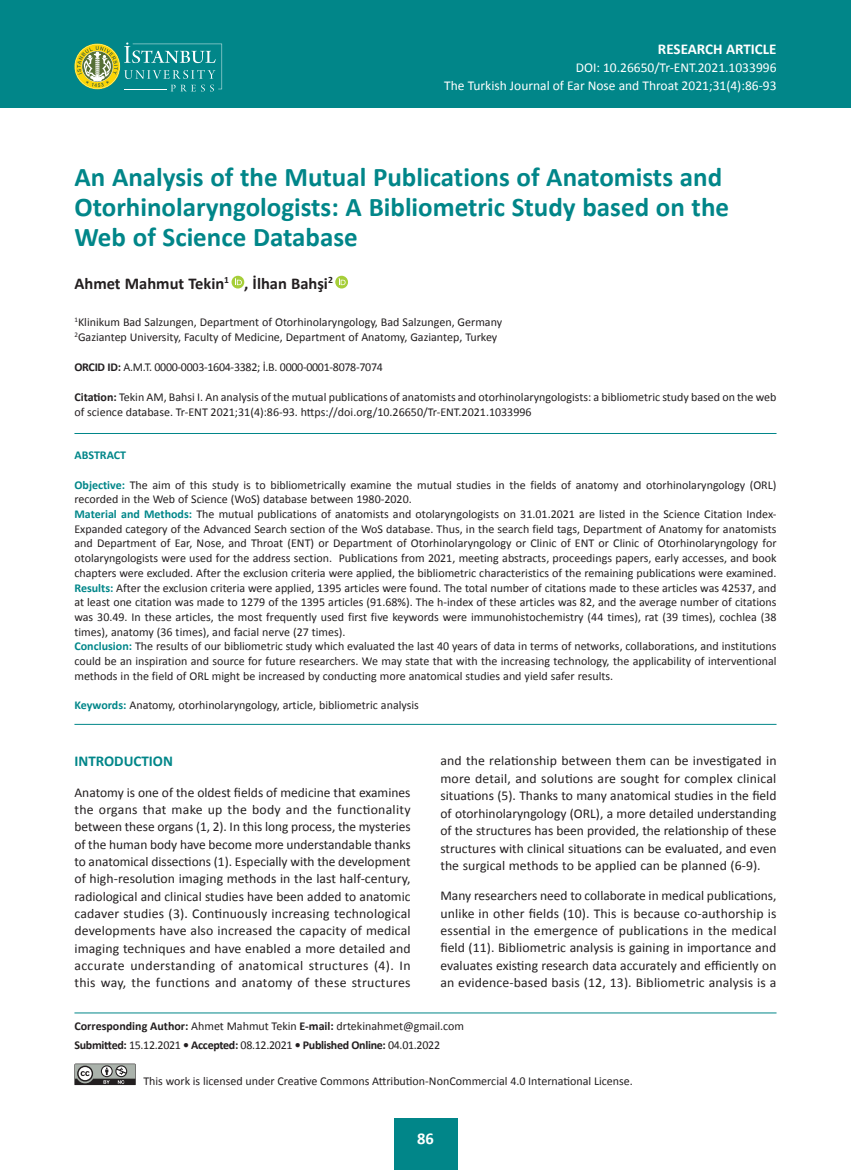
<style>
.page{position:relative;width:851px;height:1170px;background:#fff}
.page>*{position:absolute;margin:0;border:0;box-sizing:border-box;transform-origin:0 0}
.t1{font:700 27px/30px "Calibri";color:#018689}
.t2{font:700 16.5px "Calibri";color:#231f20}
.t3{font:700 16.5px "Calibri";color:#fff}
.t4{font:700 15px "Calibri";color:#fff}
.t5{font:700 15px "Calibri";color:#018689}
.t6{font:13.5px/17.4px "Calibri";letter-spacing:.01em;color:#231f20;text-align:justify}
.t7{font:13.5px/18px "Calibri";color:#fff;text-align:right}
.t8{font:12px/14.7px "Calibri";color:#231f20}
.t9{font:12px "Calibri";letter-spacing:-.025em;color:#231f20}
.t10{font:700 12px "Calibri";color:#018689}
.s1{font-weight:700}
.s2{font-weight:700;color:#018689}
</style>
<div class="page">
<div style="left:393px;top:1118px;width:64px;height:51px;background:#018689"></div>
<div style="left:0;top:0;width:850px;height:107px;background:#018689"></div>
<div style="left:231px;top:276px;width:13px;height:12px;background:#a6ce39;border-radius:50%"></div>
<svg style="left:235px;top:278px;width:7px;height:7px"></svg>
<svg style="left:335px;top:276px;width:13px;height:12px"></svg>
<svg style="left:338px;top:278px;width:7px;height:7px"></svg>
<hr style="left:74px;top:1012px;width:702px;height:1px;background:#018689">
<hr style="left:74px;top:433px;width:702px;height:1px;background:#018689">
<hr style="left:74px;top:724px;width:702px;height:1px;background:#018689">
<svg style="left:74px;top:1063px;width:62px;height:21px"></svg>
<svg style="left:74px;top:43px;width:148px;height:49px"></svg>
<p class="t4" style="left:658px;top:39px;width:120px">RESEARCH ARTICLE</p>
<p class="t7" style="left:444px;top:58px;width:334px">DOI: 10.26650/Tr-ENT.2021.1033996<br>The Turkish Journal of Ear Nose and Throat 2021;31(4):86-93</p>
<h1 class="t1" style="left:74px;top:162px;width:656px">An Analysis of the Mutual Publications of Anatomists and<br>Otorhinolaryngologists: A Bibliometric Study based on the<br>Web of Science Database</h1>
<h2 class="t2" style="left:74px;top:272px;width:260px">Ahmet Mahmut Tekin<sup>1</sup> , İlhan Bahşi<sup>2</sup></h2>
<p class="t8" style="left:74px;top:314px;width:429px"><sup>1</sup>Klinikum Bad Salzungen, Department of Otorhinolaryngology, Bad Salzungen, Germany<br><sup>2</sup>Gaziantep University, Faculty of Medicine, Department of Anatomy, Gaziantep, Turkey</p>
<p class="t9" style="left:74px;top:359px;width:310px"><span class="s1">ORCID ID:</span> A.M.T. 0000-0003-1604-3382; İ.B. 0000-0001-8078-7074</p>
<p class="t8" style="left:74px;top:389px;width:703px"><span class="s1">Citation:</span> Tekin AM, Bahsi I. An analysis of the mutual publications of anatomists and otorhinolaryngologists: a bibliometric study based on the web of science database. Tr-ENT 2021;31(4):86-93. https://doi.org/10.26650/Tr-ENT.2021.1033996</p>
<p class="t10" style="left:74px;top:447px;width:53px">ABSTRACT</p>
<p class="t8" style="left:74px;top:477px;width:703px"><span class="s2">Objective:</span> The aim of this study is to bibliometrically examine the mutual studies in the fields of anatomy and otorhinolaryngology (ORL) recorded in the Web of Science (WoS) database between 1980-2020.<br><span class="s2">Material and Methods:</span> The mutual publications of anatomists and otolaryngologists on 31.01.2021 are listed in the Science Citation Index-Expanded category of the Advanced Search section of the WoS database. Thus, in the search field tags, Department of Anatomy for anatomists and Department of Ear, Nose, and Throat (ENT) or Department of Otorhinolaryngology or Clinic of ENT or Clinic of Otorhinolaryngology for otolaryngologists were used for the address section. Publications from 2021, meeting abstracts, proceedings papers, early accesses, and book chapters were excluded. After the exclusion criteria were applied, the bibliometric characteristics of the remaining publications were examined.<br><span class="s2">Results:</span> After the exclusion criteria were applied, 1395 articles were found. The total number of citations made to these articles was 42537, and at least one citation was made to 1279 of the 1395 articles (91.68%). The h-index of these articles was 82, and the average number of citations was 30.49. In these articles, the most frequently used first five keywords were immunohistochemistry (44 times), rat (39 times), cochlea (38 times), anatomy (36 times), and facial nerve (27 times).<br><span class="s2">Conclusion:</span> The results of our bibliometric study which evaluated the last 40 years of data in terms of networks, collaborations, and institutions could be an inspiration and source for future researchers. We may state that with the increasing technology, the applicability of interventional methods in the field of ORL might be increased by conducting more anatomical studies and yield safer results.</p>
<p class="t8" style="left:74px;top:697px;width:346px"><span class="s2">Keywords:</span> Anatomy, otorhinolaryngology, article, bibliometric analysis</p>
<p class="t5" style="left:74px;top:751px;width:100px">INTRODUCTION</p>
<p class="t6" style="left:74px;top:783px;width:337px">Anatomy is one of the oldest fields of medicine that examines the organs that make up the body and the functionality between these organs (1, 2). In this long process, the mysteries of the human body have become more understandable thanks to anatomical dissections (1). Especially with the development of high-resolution imaging methods in the last half-century, radiological and clinical studies have been added to anatomic cadaver studies (3). Continuously increasing technological developments have also increased the capacity of medical imaging techniques and have enabled a more detailed and accurate understanding of anatomical structures (4). In this way, the functions and anatomy of these structures</p>
<p class="t6" style="left:440px;top:752px;width:337px">and the relationship between them can be investigated in more detail, and solutions are sought for complex clinical situations (5). Thanks to many anatomical studies in the field of otorhinolaryngology (ORL), a more detailed understanding of the structures has been provided, the relationship of these structures with clinical situations can be evaluated, and even the surgical methods to be applied can be planned (6-9).</p>
<p class="t6" style="left:440px;top:886px;width:337px">Many researchers need to collaborate in medical publications, unlike in other fields (10). This is because co-authorship is essential in the emergence of publications in the medical field (11). Bibliometric analysis is gaining in importance and evaluates existing research data accurately and efficiently on an evidence-based basis (12, 13). Bibliometric analysis is a</p>
<p class="t8" style="left:74px;top:1016px;width:391px;line-height:19.2px"><span class="s1">Corresponding Author:</span> Ahmet Mahmut Tekin <span class="s1">E-mail:</span> drtekinahmet@gmail.com<br><span class="s1">Submitted:</span> 15.12.2021 <span class="s1">• Accepted:</span> 08.12.2021 <span class="s1">• Published Online:</span> 04.01.2022</p>
<p class="t8" style="left:143px;top:1073px;width:491px">This work is licensed under Creative Commons Attribution-NonCommercial 4.0 International License.</p>
<h2 class="t3" style="left:417px;top:1127px;width:18px">86</h2>
</div>
